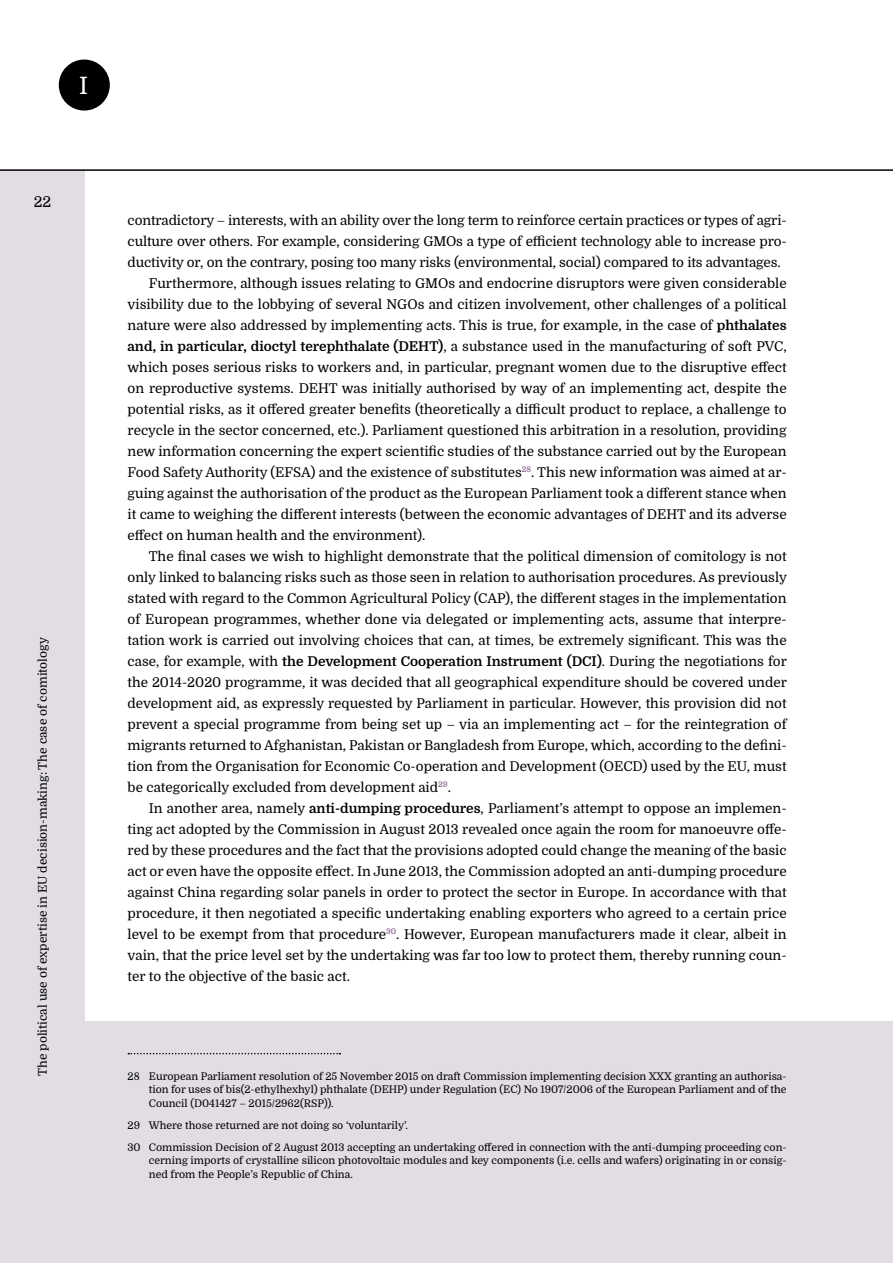
<style>
.page{position:relative;width:893px;height:1263px;background:#fff}
.page>*{position:absolute;margin:0;border:0;box-sizing:border-box;transform-origin:0 0}
.t1{font:24px "Domine";color:#fff}
.t2{font:15px "Domine";color:#000}
.t3{font:13.5px "Domine";color:#000}
.t4{font:700 13.5px "Domine";color:#000}
.t5{font:12px "Domine";color:#000}
.t6{font:10.5px/13.5px "Domine";color:#000}
.s1{font-weight:700}
.s2{font-weight:400}
</style>
<div class="page">
<div style="left:59px;top:60px;width:51px;height:51px;background:#000;border-radius:50%"></div>
<div style="left:0;top:171px;width:893px;height:1092px;background:#e1dde3"></div>
<div style="left:85px;top:170px;width:808px;height:850px;background:#fff"></div>
<hr style="left:0;top:169px;width:893px;height:2px;background:#000">
<svg style="left:128px;top:1053px;width:212px;height:1px"></svg>
<h1 class="t1" style="left:79px;top:73px;width:10px">I</h1>
<p class="t2" style="left:34px;top:193px;width:19px">22</p>
<p class="t5" style="left:36px;top:1076px;width:440px;rotate:-90deg">The political use of expertise in EU decision-making: The case of comitology</p>
<p class="t3" style="left:128px;top:213px;width:661px">contradictory – interests, with an ability over the long term to reinforce certain practices or types of agri-</p>
<p class="t3" style="left:128px;top:234px;width:661px">culture over others. For example, considering GMOs a type of efficient technology able to increase pro-</p>
<p class="t3" style="left:128px;top:255px;width:655px">ductivity or, on the contrary, posing too many risks (environmental, social) compared to its advantages.</p>
<p class="t3" style="left:149px;top:276px;width:639px">Furthermore, although issues relating to GMOs and endocrine disruptors were given considerable</p>
<p class="t3" style="left:128px;top:297px;width:661px">visibility due to the lobbying of several NGOs and citizen involvement, other challenges of a political</p>
<p class="t3" style="left:128px;top:318px;width:661px">nature were also addressed by implementing acts. This is true, for example, in the case of <span class="s1">phthalates</span></p>
<p class="t4" style="left:128px;top:339px;width:661px">and, in particular, dioctyl terephthalate (DEHT)<span class="s2">, a substance used in the manufacturing of soft PVC,</span></p>
<p class="t3" style="left:128px;top:360px;width:661px">which poses serious risks to workers and, in particular, pregnant women due to the disruptive effect</p>
<p class="t3" style="left:128px;top:381px;width:661px">on reproductive systems. DEHT was initially authorised by way of an implementing act, despite the</p>
<p class="t3" style="left:128px;top:402px;width:661px">potential risks, as it offered greater benefits (theoretically a difficult product to replace, a challenge to</p>
<p class="t3" style="left:128px;top:423px;width:661px">recycle in the sector concerned, etc.). Parliament questioned this arbitration in a resolution, providing</p>
<p class="t3" style="left:128px;top:444px;width:661px">new information concerning the expert scientific studies of the substance carried out by the European</p>
<p class="t3" style="left:128px;top:465px;width:661px">Food Safety Authority (EFSA) and the existence of substitutes<sup>28</sup>. This new information was aimed at ar-</p>
<p class="t3" style="left:128px;top:486px;width:661px">guing against the authorisation of the product as the European Parliament took a different stance when</p>
<p class="t3" style="left:128px;top:507px;width:661px">it came to weighing the different interests (between the economic advantages of DEHT and its adverse</p>
<p class="t3" style="left:128px;top:528px;width:299px">effect on human health and the environment).</p>
<p class="t3" style="left:149px;top:549px;width:639px">The final cases we wish to highlight demonstrate that the political dimension of comitology is not</p>
<p class="t3" style="left:128px;top:570px;width:661px">only linked to balancing risks such as those seen in relation to authorisation procedures. As previously</p>
<p class="t3" style="left:128px;top:591px;width:661px">stated with regard to the Common Agricultural Policy (CAP), the different stages in the implementation</p>
<p class="t3" style="left:128px;top:612px;width:661px">of European programmes, whether done via delegated or implementing acts, assume that interpre-</p>
<p class="t3" style="left:128px;top:633px;width:661px">tation work is carried out involving choices that can, at times, be extremely significant. This was the</p>
<p class="t3" style="left:128px;top:654px;width:661px">case, for example, with <span class="s1">the Development Cooperation Instrument (DCI)</span>. During the negotiations for</p>
<p class="t3" style="left:128px;top:675px;width:661px">the 2014-2020 programme, it was decided that all geographical expenditure should be covered under</p>
<p class="t3" style="left:128px;top:696px;width:661px">development aid, as expressly requested by Parliament in particular. However, this provision did not</p>
<p class="t3" style="left:128px;top:717px;width:661px">prevent a special programme from being set up – via an implementing act – for the reintegration of</p>
<p class="t3" style="left:128px;top:738px;width:661px">migrants returned to Afghanistan, Pakistan or Bangladesh from Europe, which, according to the defini-</p>
<p class="t3" style="left:128px;top:759px;width:661px">tion from the Organisation for Economic Co-operation and Development (OECD) used by the EU, must</p>
<p class="t3" style="left:128px;top:780px;width:325px">be categorically excluded from development aid<sup>29</sup>.</p>
<p class="t3" style="left:149px;top:801px;width:639px">In another area, namely <span class="s1">anti-dumping procedures</span>, Parliament’s attempt to oppose an implemen-</p>
<p class="t3" style="left:128px;top:822px;width:661px">ting act adopted by the Commission in August 2013 revealed once again the room for manoeuvre offe-</p>
<p class="t3" style="left:128px;top:843px;width:661px">red by these procedures and the fact that the provisions adopted could change the meaning of the basic</p>
<p class="t3" style="left:128px;top:864px;width:661px">act or even have the opposite effect. In June 2013, the Commission adopted an anti-dumping procedure</p>
<p class="t3" style="left:128px;top:885px;width:661px">against China regarding solar panels in order to protect the sector in Europe. In accordance with that</p>
<p class="t3" style="left:128px;top:906px;width:661px">procedure, it then negotiated a specific undertaking enabling exporters who agreed to a certain price</p>
<p class="t3" style="left:128px;top:927px;width:661px">level to be exempt from that procedure<sup>30</sup>. However, European manufacturers made it clear, albeit in</p>
<p class="t3" style="left:128px;top:948px;width:661px">vain, that the price level set by the undertaking was far too low to protect them, thereby running coun-</p>
<p class="t3" style="left:128px;top:969px;width:224px">ter to the objective of the basic act.</p>
<p class="t6" style="left:149px;top:1070px;width:639px;text-align:justify;text-indent:-21px">28 European Parliament resolution of 25 November 2015 on draft Commission implementing decision XXX granting an authorisa&shy;tion for uses of bis(2-ethylhexhyl) phthalate (DEHP) under Regulation (EC) No 1907/2006 of the European Parliament and of the Council (D041427 – 2015/2962(RSP)).</p>
<p class="t6" style="left:128px;top:1114px;width:661px;line-height:22px">29 Where those returned are not doing so ‘voluntarily’.<br>30 Commission Decision of 2 August 2013 accepting an undertaking offered in connection with the anti-dumping proceeding con-</p>
<p class="t6" style="left:149px;top:1154px;width:639px">cerning imports of crystalline silicon photovoltaic modules and key components (i.e. cells and wafers) originating in or consig&shy;ned from the People’s Republic of China.</p>
</div>
